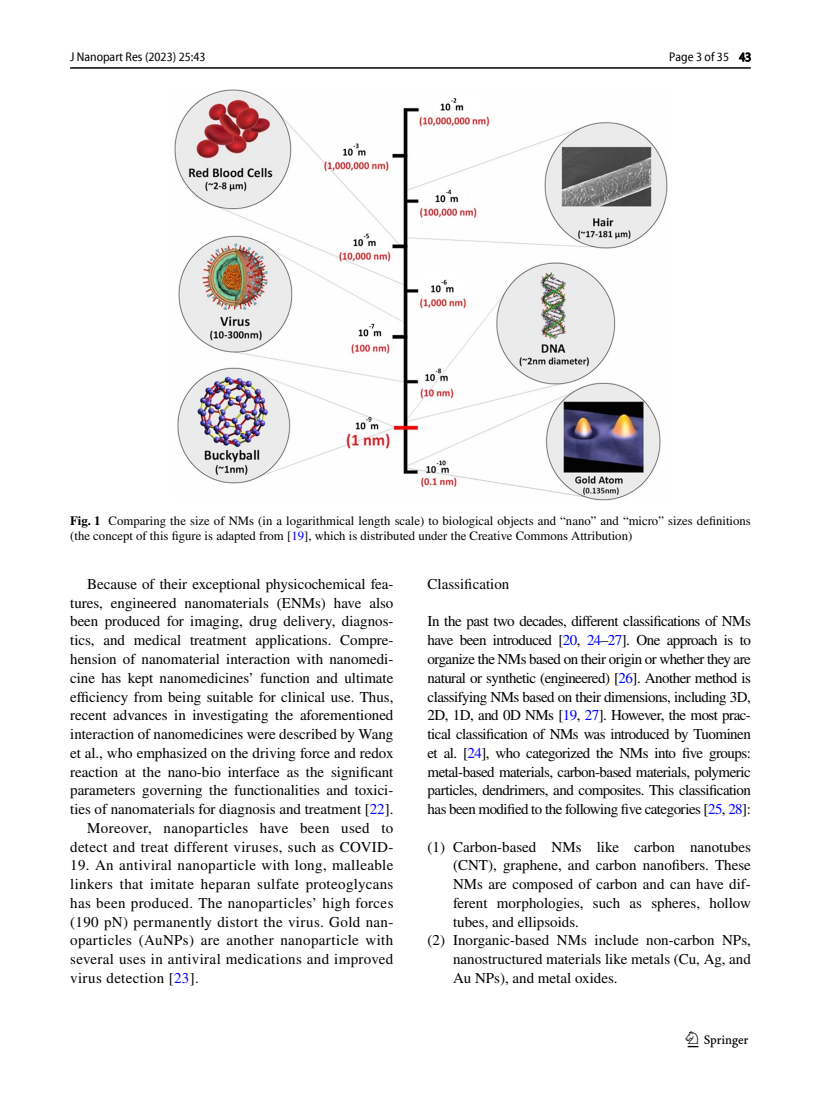
<style>
.page{position:relative;width:821px;height:1106px;background:#fff}
.page>*{position:absolute;margin:0;border:0;box-sizing:border-box;transform-origin:0 0}
.t1{font:22.5px "Springnew Regular 3";color:#000}
.t2{font:15px/18.8px "STIX";color:#000;text-align:justify}
.t3{font:12.75px/15px "STIX";color:#000}
.t4{font:semi-condensed 12.75px "Myriad Pro Unic";color:#000}
.s1{font-weight:700}
.s2{color:#00f}
</style>
<div class="page">
<hr style="left:70px;top:67px;width:680px;height:2px;background:#000">
<img style="left:174px;top:89px;width:493px;height:411px">
<p class="t4" style="left:70px;top:52px;width:137px">J Nanopart Res (2023) 25:43</p>
<p class="t4" style="left:669px;top:52px;width:83px">Page 3 of 35 43</p>
<p class="t3" style="left:70px;top:514px;width:682px"><span class="s1">Fig. 1</span> Comparing the size of NMs (in a logarithmical length scale) to biological objects and “nano” and “micro” sizes definitions (the concept of this figure is adapted from [<span class="s2">19</span>], which is distributed under the Creative Commons Attribution)</p>
<p class="t2" style="left:70px;top:575px;width:325px;text-align:right">Because of their exceptional physicochemical fea&shy;tures, engineered nanomaterials (ENMs) have also been produced for imaging, drug delivery, diagnos&shy;tics, and medical treatment applications. Compre&shy;hension of nanomaterial interaction with nanomedi&shy;cine has kept nanomedicines’ function and ultimate efficiency from being suitable for clinical use. Thus, recent advances in investigating the aforementioned interaction of nanomedicines were described by Wang et al., who emphasized on the driving force and redox reaction at the nano-bio interface as the significant parameters governing the functionalities and toxici&shy;ties of nanomaterials for diagnosis and treatment [<span class="s2">22</span>].<br>Moreover, nanoparticles have been used to detect and treat different viruses, such as COVID-</p>
<p class="t2" style="left:70px;top:857px;width:325px">19. An antiviral nanoparticle with long, malleable linkers that imitate heparan sulfate proteoglycans has been produced. The nanoparticles’ high forces (190 pN) permanently distort the virus. Gold nan&shy;oparticles (AuNPs) are another nanoparticle with several uses in antiviral medications and improved virus detection [<span class="s2">23</span>].</p>
<p class="t2" style="left:427px;top:575px;width:83px">Classification</p>
<p class="t2" style="left:427px;top:613px;width:325px">In the past two decades, different classifications of NMs have been introduced [<span class="s2">20</span>, <span class="s2">24</span>–<span class="s2">27</span>]. One approach is to organize the NMs based on their origin or whether they are natural or synthetic (engineered) [<span class="s2">26</span>]. Another method is classifying NMs based on their dimensions, including 3D, 2D, 1D, and 0D NMs [<span class="s2">19</span>, <span class="s2">27</span>]. However, the most prac&shy;tical classification of NMs was introduced by Tuominen et al. [<span class="s2">24</span>], who categorized the NMs into five groups: metal-based materials, carbon-based materials, polymeric particles, dendrimers, and composites. This classification has been modified to the following five categories [<span class="s2">25</span>, <span class="s2">28</span>]:</p>
<p class="t2" style="left:427px;top:838px;width:325px">(1) Carbon-based NMs like carbon nanotubes</p>
<p class="t2" style="left:453px;top:857px;width:299px">(CNT), graphene, and carbon nanofibers. These</p>
<p class="t2" style="left:453px;top:875px;width:299px">NMs are composed of carbon and can have dif-</p>
<p class="t2" style="left:453px;top:894px;width:299px">ferent morphologies, such as spheres, hollow</p>
<p class="t2" style="left:453px;top:913px;width:127px">tubes, and ellipsoids.</p>
<p class="t2" style="left:427px;top:932px;width:325px">(2) Inorganic-based NMs include non-carbon NPs,</p>
<p class="t2" style="left:453px;top:950px;width:299px">nanostructured materials like metals (Cu, Ag, and</p>
<p class="t2" style="left:453px;top:969px;width:166px">Au NPs), and metal oxides.</p>
<h1 class="t1" style="left:687px;top:1031px;width:62px">1 3</h1>
</div>
